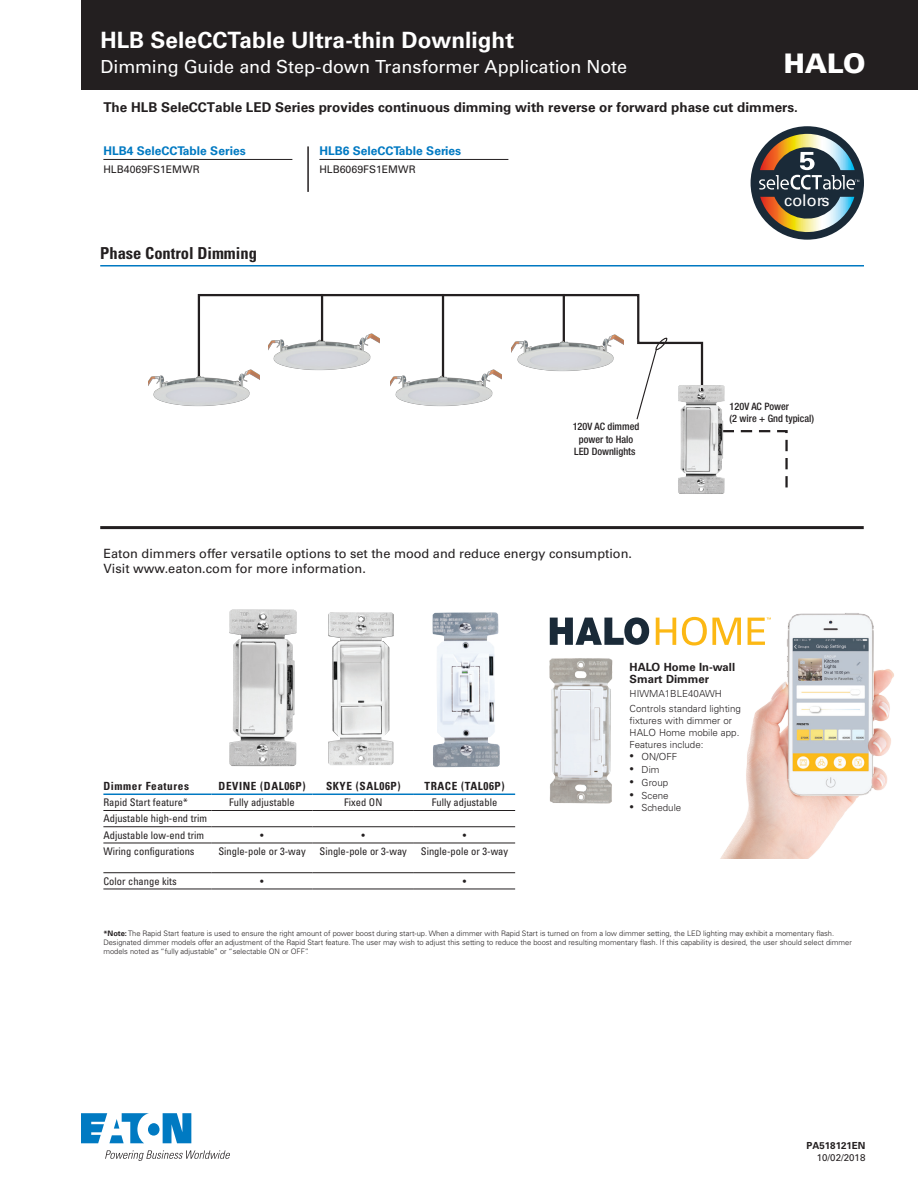
<style>
.page{position:relative;width:918px;height:1188px;background:#fff}
.page>*{position:absolute;margin:0;border:0;box-sizing:border-box;transform-origin:0 0}
.t1{font:900 27px "Univers LT Std";color:#fff}
.t2{font:700 22.5px "Univers LT Std";letter-spacing:.005em;color:#fff}
.t3{font:18px "Univers LT Std";color:#fff}
.t4{font:700 condensed 16.5px "Univers LT Std";color:#231f20}
.t5{font:16.2px "Univers LT Std";color:#fff}
.t6{font:700 13.5px "Univers LT Std";color:#231f20}
.t7{font:12.75px/15.3px "Univers LT Std";color:#231f20}
.t8{font:700 12px "Univers LT Std";color:#0079c2}
.t9{font:700 condensed 11.25px "Univers LT Std";letter-spacing:.05em;color:#231f20}
.t10{font:700 11.25px/12px "Univers LT Std";color:#231f20}
.t11{font:condensed 10.5px/16.2px "Univers LT Std";color:#231f20}
.t12{font:10.5px "Univers LT Std";color:#231f20}
.t13{font:500 condensed 10.2px/12.3px "Helvetica Neue LT Std";color:#231f20;text-align:center}
.t14{font:300 9.75px/11.7px "Univers LT Std";color:#231f20}
.t15{font:700 9.75px "Univers LT Std";color:#231f20}
.t16{font:9.75px "Univers LT Std";color:#231f20}
.t17{font:300 7.5px/9px "Univers LT Std";color:#231f20}
.s1{font-size:9px}
.s2{font-weight:700}
</style>
<div class="page">
<svg style="left:81px;top:1113px;width:110px;height:30px"></svg>
<svg style="left:105px;top:1150px;width:125px;height:11px"></svg>
<svg style="left:197px;top:293px;width:507px;height:94px"></svg>
<hr style="left:442px;top:295px;width:2px;height:83px;background:#231f20">
<hr style="left:321px;top:295px;width:2px;height:47px;background:#231f20">
<hr style="left:563px;top:295px;width:2px;height:47px;background:#231f20">
<svg style="left:636px;top:337px;width:32px;height:83px"></svg>
<svg style="left:725px;top:430px;width:63px;height:58px"></svg>
<img style="left:148px;top:369px;width:111px;height:38px">
<img style="left:268px;top:333px;width:111px;height:40px">
<img style="left:391px;top:369px;width:111px;height:38px">
<img style="left:512px;top:333px;width:111px;height:40px">
<img style="left:678px;top:385px;width:47px;height:109px">
<hr style="left:100px;top:526px;width:764px;height:3px;background:#231f20">
<img style="left:229px;top:610px;width:67px;height:156px">
<hr style="left:103px;top:794px;width:108px;height:1px;background:#0079c2">
<hr style="left:211px;top:794px;width:102px;height:1px;background:#0079c2">
<hr style="left:313px;top:794px;width:101px;height:1px;background:#0079c2">
<hr style="left:414px;top:794px;width:101px;height:1px;background:#0079c2">
<hr style="left:103px;top:810px;width:108px;height:1px;background:#231f20">
<hr style="left:211px;top:810px;width:102px;height:1px;background:#231f20">
<hr style="left:313px;top:810px;width:101px;height:1px;background:#231f20">
<hr style="left:414px;top:810px;width:101px;height:1px;background:#231f20">
<hr style="left:103px;top:826px;width:108px;height:1px;background:#231f20">
<hr style="left:211px;top:826px;width:102px;height:1px;background:#231f20">
<hr style="left:313px;top:826px;width:101px;height:1px;background:#231f20">
<hr style="left:414px;top:826px;width:101px;height:1px;background:#231f20">
<hr style="left:103px;top:843px;width:108px;height:1px;background:#231f20">
<hr style="left:211px;top:843px;width:102px;height:1px;background:#231f20">
<hr style="left:313px;top:843px;width:101px;height:1px;background:#231f20">
<hr style="left:414px;top:843px;width:101px;height:1px;background:#231f20">
<hr style="left:103px;top:872px;width:108px;height:1px;background:#231f20">
<hr style="left:211px;top:872px;width:102px;height:1px;background:#231f20">
<hr style="left:313px;top:872px;width:101px;height:1px;background:#231f20">
<hr style="left:414px;top:872px;width:101px;height:1px;background:#231f20">
<hr style="left:103px;top:889px;width:108px;height:1px;background:#231f20">
<hr style="left:211px;top:889px;width:102px;height:1px;background:#231f20">
<hr style="left:313px;top:889px;width:101px;height:1px;background:#231f20">
<hr style="left:414px;top:889px;width:101px;height:1px;background:#231f20">
<img style="left:328px;top:612px;width:66px;height:153px">
<img style="left:433px;top:612px;width:67px;height:155px">
<hr style="left:100px;top:265px;width:764px;height:2px;background:#0079c2">
<div style="left:81px;top:0;width:837px;height:90px;background:#231f20"></div>
<hr style="left:103px;top:159px;width:189px;height:1px;background:#231f20">
<hr style="left:319px;top:159px;width:189px;height:1px;background:#231f20">
<hr style="left:307px;top:146px;width:2px;height:46px;background:#231f20">
<div style="left:751px;top:126px;width:113px;height:114px;background:#1a2a38;border-radius:50%"></div>
<svg style="left:760px;top:197px;width:94px;height:35px"></svg>
<svg style="left:759px;top:134px;width:100px;height:56px"></svg>
<img style="left:721px;top:613px;width:173px;height:245px">
<img style="left:549px;top:658px;width:64px;height:146px">
<svg style="left:550px;top:617px;width:99px;height:28px"></svg>
<svg style="left:656px;top:618px;width:20px;height:27px"></svg>
<svg style="left:682px;top:617px;width:59px;height:29px"></svg>
<svg style="left:748px;top:618px;width:23px;height:27px"></svg>
<h2 class="t2" style="left:100px;top:27px;width:415px">HLB SeleCCTable Ultra-thin Downlight</h2>
<h3 class="t3" style="left:100px;top:56px;width:528px">Dimming Guide and Step-down Transformer Application Note</h3>
<h3 class="t6" style="left:103px;top:100px;width:696px">The HLB SeleCCTable LED Series provides continuous dimming with reverse or forward phase cut dimmers.</h3>
<h3 class="t8" style="left:103px;top:144px;width:144px">HLB4 SeleCCTable Series</h3>
<h3 class="t8" style="left:319px;top:144px;width:143px">HLB6 SeleCCTable Series</h3>
<h3 class="t12" style="left:103px;top:163px;width:98px">HLB4069FS1EMWR</h3>
<h3 class="t12" style="left:319px;top:163px;width:98px">HLB6069FS1EMWR</h3>
<h1 class="t1" style="left:784px;top:46px;width:83px">HALO</h1>
<h3 class="t4" style="left:100px;top:243px;width:158px">Phase Control Dimming</h3>
<h3 class="t13" style="left:573px;top:420px;width:68px">120V AC dimmed power to Halo<br>LED Downlights</h3>
<h3 class="t7" style="left:103px;top:546px;width:530px">Eaton dimmers offer versatile options to set the mood and reduce energy consumption.<br>Visit www.eaton.com for more information.</h3>
<h3 class="t5" style="left:784px;top:191px;width:47px">colors</h3>
<h3 class="t13" style="left:730px;top:400px;width:86px;text-align:left">120V AC Power<br>(2 wire + Gnd typical)</h3>
<h3 class="t9" style="left:103px;top:779px;width:87px">Dimmer Features</h3>
<h3 class="t9" style="left:219px;top:779px;width:88px">DEVINE (DAL06P)</h3>
<h3 class="t9" style="left:326px;top:779px;width:76px">SKYE (SAL06P)</h3>
<h3 class="t9" style="left:425px;top:779px;width:82px">TRACE (TAL06P)</h3>
<h3 class="t11" style="left:103px;top:794px;width:86px">Rapid Start feature*</h3>
<h3 class="t11" style="left:229px;top:794px;width:67px">Fully adjustable</h3>
<h3 class="t11" style="left:344px;top:794px;width:40px">Fixed ON</h3>
<h3 class="t11" style="left:432px;top:794px;width:67px">Fully adjustable</h3>
<h3 class="t11" style="left:103px;top:810px;width:105px">Adjustable high-end trim<br>Adjustable low-end trim</h3>
<h3 class="t11" style="left:260px;top:827px;width:5px">•</h3>
<h3 class="t11" style="left:362px;top:827px;width:5px">•</h3>
<h3 class="t11" style="left:463px;top:827px;width:5px">•</h3>
<h3 class="t11" style="left:103px;top:843px;width:93px">Wiring configurations</h3>
<h3 class="t11" style="left:218px;top:843px;width:89px">Single-pole or 3-way</h3>
<h3 class="t11" style="left:320px;top:843px;width:89px">Single-pole or 3-way</h3>
<h3 class="t11" style="left:421px;top:843px;width:89px">Single-pole or 3-way</h3>
<h3 class="t11" style="left:103px;top:873px;width:75px">Color change kits</h3>
<h3 class="t11" style="left:260px;top:873px;width:5px">•</h3>
<h3 class="t11" style="left:463px;top:873px;width:5px">•</h3>
<h3 class="t10" style="left:630px;top:661px;width:107px">HALO Home In-wall<br>Smart Dimmer</h3>
<h3 class="t14" style="left:630px;top:686px;width:113px;line-height:15.5px">HIWMA1BLE40AWH<br>Controls standard lighting</h3>
<h3 class="t14" style="left:630px;top:715px;width:111px">fixtures with dimmer or<br>HALO Home mobile app.<br>Features include:</h3>
<h3 class="t14" style="left:630px;top:751px;width:49px"><span class="s1">•</span> ON/OFF</h3>
<h3 class="t14" style="left:630px;top:764px;width:31px"><span class="s1">•</span> Dim</h3>
<h3 class="t14" style="left:630px;top:777px;width:40px"><span class="s1">•</span> Group</h3>
<h3 class="t14" style="left:630px;top:789px;width:41px"><span class="s1">•</span> Scene</h3>
<h3 class="t14" style="left:630px;top:802px;width:53px"><span class="s1">•</span> Schedule</h3>
<p class="t17" style="left:103px;top:929px;width:750px"><span class="s2">*Note:</span> The Rapid Start feature is used to ensure the right amount of power boost during start-up. When a dimmer with Rapid Start is turned on from a low dimmer setting, the LED lighting may exhibit a momentary flash.<br>Designated dimmer models offer an adjustment of the Rapid Start feature. The user may wish to adjust this setting to reduce the boost and resulting momentary flash. If this capability is desired, the user should select dimmer models noted as “fully adjustable” or “selectable ON or OFF”.</p>
<h3 class="t15" style="left:806px;top:1140px;width:61px">PA518121EN</h3>
<h3 class="t16" style="left:817px;top:1152px;width:50px">10/02/2018</h3>
</div>
